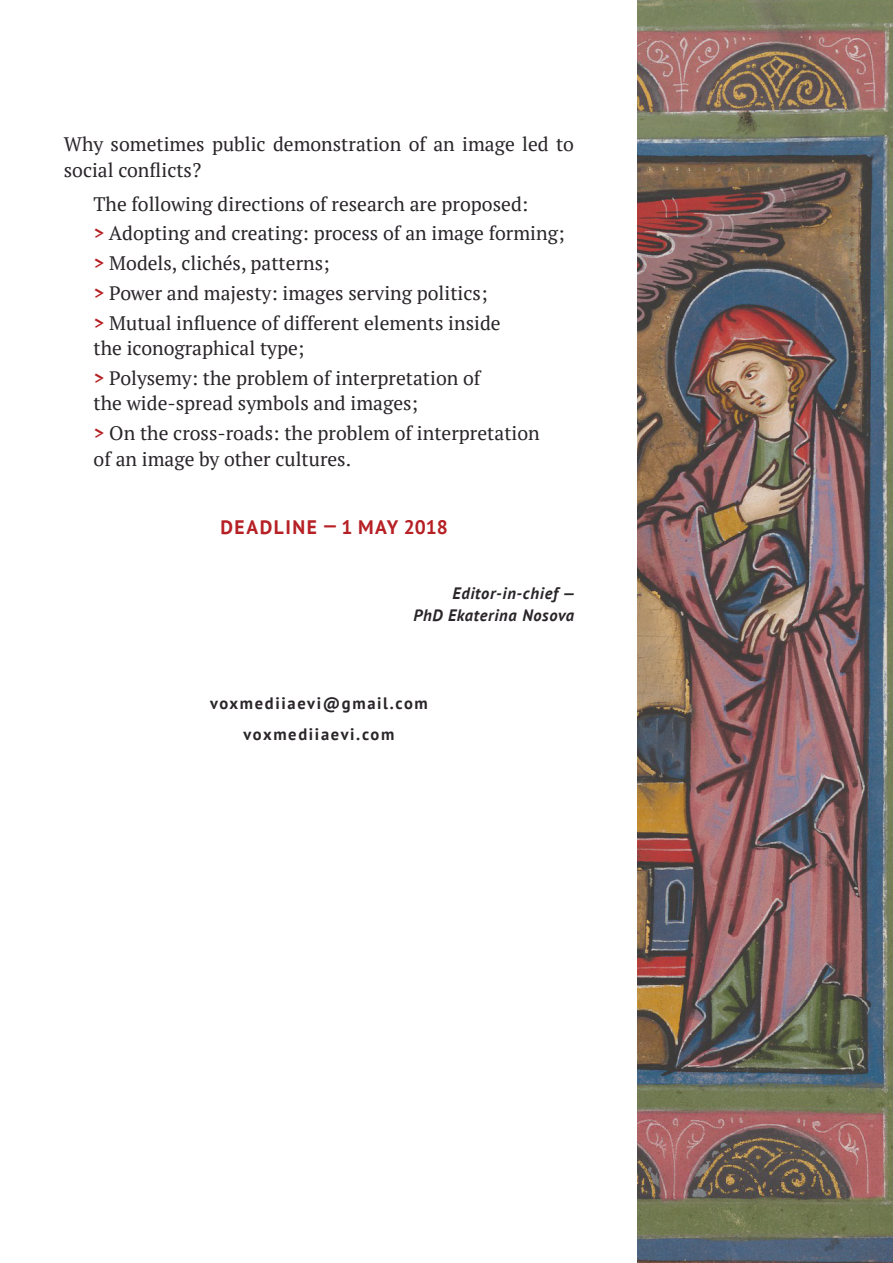
<style>
.page{position:relative;width:893px;height:1263px;background:#fff}
.page>*{position:absolute;margin:0;border:0;box-sizing:border-box;transform-origin:0 0}
.основной_текст{font:19.5px/25.5px "PT Serif";color:#292529}
.основной_текст-2{font:700 19.5px "PT Sans";letter-spacing:.08em;color:#b62024}
.инфа_об_авторе{font:700 16.5px "PT Sans";letter-spacing:.1em;color:#292529}
.инфа_об_авторе-2{font:italic 700 16.5px/22.5px "PT Sans";letter-spacing:.04em;color:#292529;text-align:right}
.s1{font-weight:700;color:#b62024}
</style>
<div class="page">
<img style="left:638px;top:0;width:255px;height:1263px">
<p class="основной_текст" style="left:64px;top:131px;width:512px">Why sometimes public demonstration of an image led to social conflicts?</p>
<p class="основной_текст" style="left:94px;top:191px;width:436px">The following directions of research are proposed:</p>
<p class="основной_текст" style="left:94px;top:220px;width:472px"><span class="s1">&gt;</span> Adopting and creating: process of an image forming;</p>
<p class="основной_текст" style="left:94px;top:250px;width:238px"><span class="s1">&gt;</span> Models, clichés, patterns;</p>
<p class="основной_текст" style="left:94px;top:280px;width:395px"><span class="s1">&gt;</span> Power and majesty: images serving politics;</p>
<p class="основной_текст" style="left:94px;top:310px;width:409px"><span class="s1">&gt;</span> Mutual influence of different elements inside the iconographical type;</p>
<p class="основной_текст" style="left:94px;top:365px;width:388px"><span class="s1">&gt;</span> Polysemy: the problem of interpretation of the wide-spread symbols and images;</p>
<p class="основной_текст" style="left:94px;top:420px;width:448px"><span class="s1">&gt;</span> On the cross-roads: the problem of interpretation of an image by other cultures.</p>
<p class="основной_текст-2" style="left:220px;top:514px;width:229px">DEADLINE — 1 MAY 2018</p>
<p class="инфа_об_авторе-2" style="left:413px;top:581px;width:163px">Editor-in-chief —<br>PhD Ekaterina Nosova</p>
<p class="инфа_об_авторе" style="left:210px;top:692px;width:219px">voxmediiaevi@gmail.com</p>
<p class="инфа_об_авторе" style="left:244px;top:723px;width:152px">voxmediiaevi.com</p>
</div>
